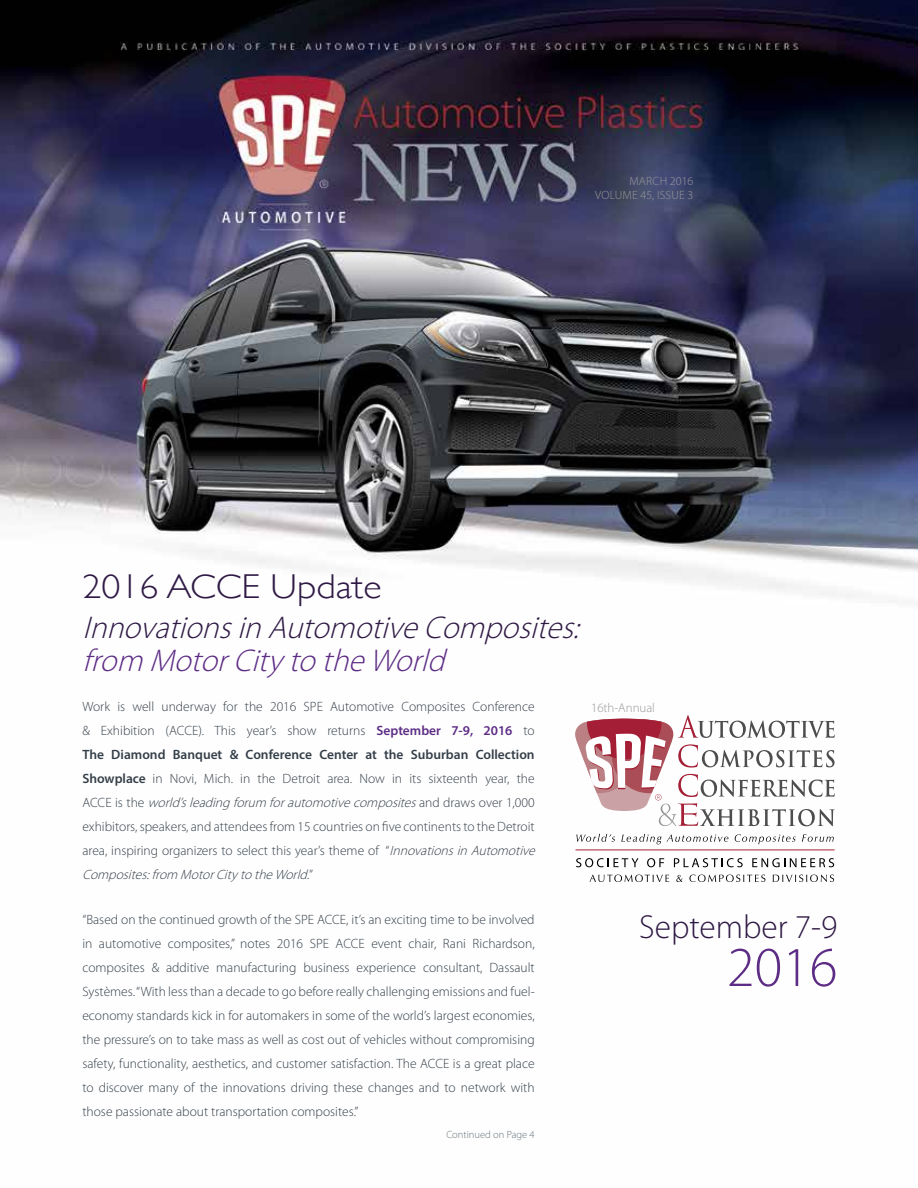
<style>
.page{position:relative;width:918px;height:1188px;background:#fff}
.page>*{position:absolute;margin:0;border:0;box-sizing:border-box;transform-origin:0 0}
.t1{font:300 56.55px "Myriad Pro";color:#5d2c85}
.t2{font:300 34.5px "Gill Sans";color:#2f1a45;scale:1.1 1}
.t3{font:300 33.45px "Myriad Pro";color:#2f1a45}
.t4{font:italic 300 31.5px "Myriad Pro";color:#2f1a45}
.t5{font:italic 300 31.5px "Myriad Pro";color:#5d2c85}
.t6{font:300 13.5px/24px "Myriad Pro";color:#343e48}
.t7{font:300 12.9px "Myriad Pro";color:#99999a}
.t8{font:300 12px/14.4px "Myriad Pro";letter-spacing:.02em;color:#99999a;text-align:right}
.t9{font:300 10.5px "Myriad Pro";color:#6a747b}
.s1{font-weight:600;color:#5d2c85}
.s2{font-weight:600}
.s3{font-style:italic}
</style>
<div class="page">
<img style="left:0;top:0;width:918px;height:882px">
<svg style="left:576px;top:858px;width:63px;height:9px"></svg>
<svg style="left:647px;top:858px;width:17px;height:9px"></svg>
<svg style="left:674px;top:858px;width:69px;height:9px"></svg>
<svg style="left:752px;top:858px;width:82px;height:9px"></svg>
<svg style="left:590px;top:875px;width:79px;height:7px"></svg>
<svg style="left:676px;top:875px;width:7px;height:7px"></svg>
<svg style="left:689px;top:875px;width:76px;height:7px"></svg>
<svg style="left:773px;top:875px;width:61px;height:7px"></svg>
<hr style="left:576px;top:850px;width:259px;height:1px;background:#a41f35">
<svg style="left:576px;top:834px;width:39px;height:8px"></svg>
<svg style="left:621px;top:834px;width:107px;height:10px"></svg>
<svg style="left:735px;top:834px;width:61px;height:10px"></svg>
<svg style="left:802px;top:835px;width:32px;height:7px"></svg>
<svg style="left:575px;top:715px;width:260px;height:111px"></svg>
<p class="t8" style="left:595px;top:173px;width:100px">MARCH 2016<br>VOLUME 45, ISSUE 3</p>
<h2 class="t2" style="left:82px;top:560px;width:273px">2016 ACCE Update</h2>
<h3 class="t4" style="left:82px;top:609px;width:508px">InnovationsinAutomotiveComposites:</h3>
<h3 class="t5" style="left:82px;top:642px;width:374px">from MotorCitytotheWorld</h3>
<p class="t6" style="left:82px;top:695px;width:454px">Work is well underway for the 2016 SPE Automotive Composites Conference</p>
<p class="t7" style="left:591px;top:700px;width:65px">16th-Annual</p>
<p class="t6" style="left:82px;top:719px;width:458px">&amp; Exhibition (ACCE). This year’s show returns <span class="s1">September 7-9, 2016</span> to <span class="s2">The Diamond Banquet &amp; Conference Center at the Suburban Collection Showplace</span> in Novi, Mich. in the Detroit area. Now in its sixteenth year, the A C C E i s t h e <span class="s3">world’sleadingforum forautomotivecomposites</span>a n d d r a w s o v e r 1 , 0 0 0 exhibitors, speakers, and attendees from 15 countries on five continents to the Detroit area, inspiring organizers to select this year’s theme of “<span class="s3">InnovationsinAutomotive Composites:from MotorCitytotheWorld.</span>”</p>
<p class="t6" style="left:82px;top:907px;width:454px;text-align:justify">“Based on the continued growth of the SPE ACCE, it’s an exciting time to be involved in automotive composites,” notes 2016 SPE ACCE event chair, Rani Richardson, composites &amp; additive manufacturing business experience consultant, Dassault Systèmes. “With less than a decade to go before really challenging emissions and fuel&shy;economy standards kick in for automakers in some of the world’s largest economies, the pressure’s on to take mass as well as cost out of vehicles without compromising safety, functionality, aesthetics, and customer satisfaction. The ACCE is a great place to discover many of the innovations driving these changes and to network with those passionate about transportation composites.”</p>
<h3 class="t3" style="left:639px;top:907px;width:200px">September 7-9</h3>
<h1 class="t1" style="left:727px;top:933px;width:112px">2016</h1>
<p class="t9" style="left:446px;top:1129px;width:90px">Continued on Page 4</p>
</div>
